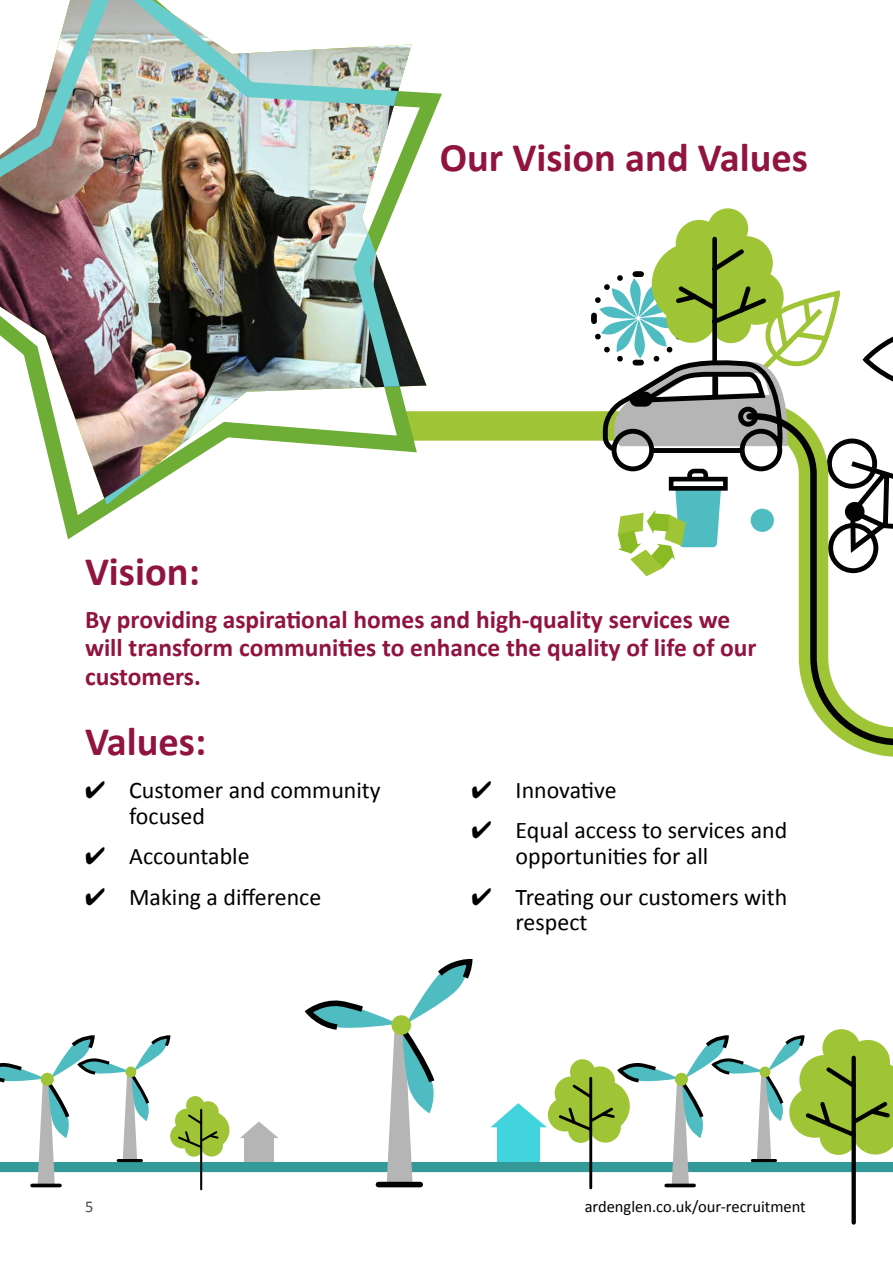
<style>
.page{position:relative;width:893px;height:1263px;background:#fff}
.page>*{position:absolute;margin:0;border:0;box-sizing:border-box;transform-origin:0 0}
.t1{font:700 40.5px "Calibri";color:#911440}
.t2{font:700 25.5px/28.5px "Calibri";color:#911440}
.t3{font:23.85px/25.8px "Calibri";color:#000}
.t4{font:16.5px "Calibri";color:#000}
.t5{font:16.5px "Calibri";color:#4a4a49}
</style>
<div class="page">
<div style="left:400px;top:411px;width:353px;height:30px;background:#9fc536"></div>
<svg style="left:59px;top:92px;width:394px;height:448px"></svg>
<img style="left:0;top:0;width:426px;height:505px">
<div style="left:0;top:1162px;width:893px;height:10px;background:#399"></div>
<svg style="left:303px;top:961px;width:172px;height:223px"></svg>
<div style="left:378px;top:1182px;width:42px;height:5px;background:#020203"></div>
<svg style="left:0;top:1036px;width:229px;height:155px"></svg>
<hr style="left:118px;top:1159px;width:23px;height:3px;background:#020203">
<div style="left:244px;top:1138px;width:29px;height:24px;background:#b5b5b5"></div>
<svg style="left:240px;top:1121px;width:38px;height:17px"></svg>
<svg style="left:490px;top:1029px;width:403px;height:196px"></svg>
<svg style="left:798px;top:576px;width:95px;height:173px"></svg>
<svg style="left:588px;top:208px;width:305px;height:368px"></svg>
<h1 class="t1" style="left:440px;top:129px;width:370px">Our Vision and Values</h1>
<h1 class="t1" style="left:85px;top:543px;width:116px">Vision:</h1>
<p class="t2" style="left:85px;top:604px;width:673px">By providing aspirational homes and high-quality services we will transform communities to enhance the quality of life of our customers.</p>
<h1 class="t1" style="left:85px;top:712px;width:123px">Values:</h1>
<p class="t3" style="left:129px;top:777px;width:253px;text-indent:-44px">✔ Customer and community focused</p>
<p class="t3" style="left:85px;top:843px;width:166px">✔ Accountable</p>
<p class="t3" style="left:85px;top:884px;width:238px">✔ Making a difference</p>
<p class="t3" style="left:471px;top:777px;width:147px">✔ Innovative</p>
<p class="t3" style="left:516px;top:817px;width:273px;text-indent:-44px">✔ Equal access to services and opportunities for all</p>
<p class="t3" style="left:516px;top:884px;width:273px;text-indent:-44px">✔ Treating our customers with respect</p>
<p class="t5" style="left:85px;top:1196px;width:10px">5</p>
<p class="t4" style="left:585px;top:1196px;width:223px">ardenglen.co.uk/our-recruitment</p>
</div>
